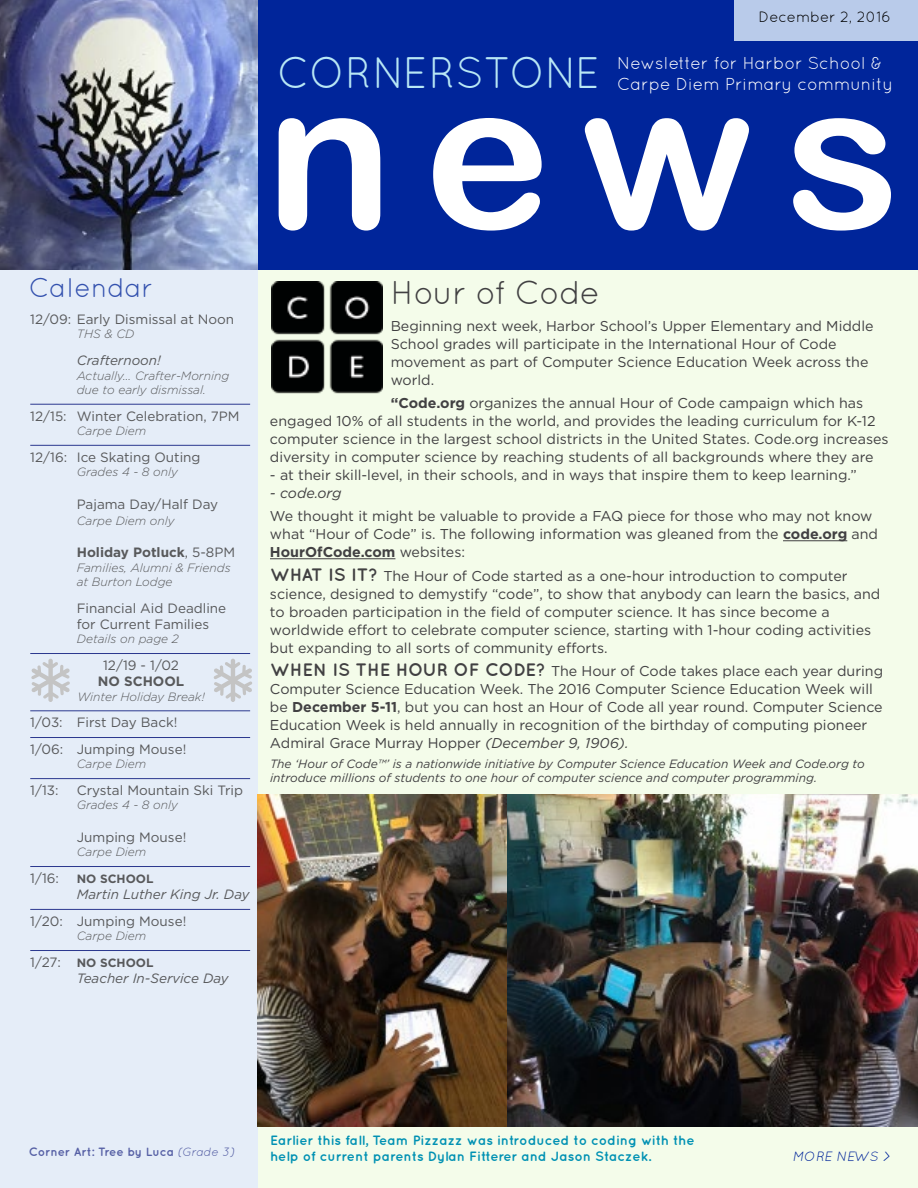
<style>
.page{position:relative;width:918px;height:1188px;background:#fff}
.page>*{position:absolute;margin:0;border:0;box-sizing:border-box;transform-origin:0 0}
.t1{font:44.1px "Quicksand";letter-spacing:-.005em;color:#b8e7f5;scale:.95 1}
.t2{font:33px "Quicksand";letter-spacing:-.03em;color:#414042}
.t3{font:27px "Quicksand";color:#3351ae}
.t4{font:17.25px/20.7px "Quicksand";color:#fff}
.t5{font:15px "Quicksand";color:#000}
.t6{font:14.25px/18px "Gotham";color:#414042}
.t7{font:italic 14.25px "Gotham";color:#414042}
.t8{font:13.5px/16.2px "Gotham";color:#58595b}
.t9{font:700 13.5px/16.2px "Quicksand";color:#0091b3}
.t10{font:italic 13.5px "Gotham";color:#58595b}
.t11{font:700 13.5px "Gotham";color:#58595b}
.t12{font:italic 13.5px "Quicksand";color:#00259a}
.t13{font:italic 300 12px/14.4px "Gotham";color:#58595b}
.t14{font:italic 12px/14.4px "Gotham";color:#414042}
.t15{font:700 12px "Quicksand";color:#5660a5}
.t16{font:700 12px "Gotham";color:#58595b}
.s1{font-weight:400}
.s2{font-weight:400;font-size:13.5px}
.s3{font-weight:700}
.s4{font-family:"Quicksand";font-weight:700;font-size:18px}
.s5{font-style:italic}
.s6{font-weight:400;font-style:italic}
</style>
<div class="page">
<div style="left:257px;top:268px;width:661px;height:920px;background:#f4fcea"></div>
<img style="left:257px;top:794px;width:661px;height:332px">
<div style="left:257px;top:0;width:661px;height:269px;background:#00259a"></div>
<div style="left:0;top:268px;width:257px;height:920px;background:#e5edf8"></div>
<svg style="left:279px;top:118px;width:101px;height:113px"></svg>
<svg style="left:433px;top:118px;width:109px;height:113px"></svg>
<svg style="left:585px;top:118px;width:164px;height:113px"></svg>
<svg style="left:793px;top:118px;width:98px;height:113px"></svg>
<hr style="left:30px;top:404px;width:220px;height:1px;background:#2b388f">
<hr style="left:30px;top:445px;width:220px;height:1px;background:#2b388f">
<hr style="left:30px;top:653px;width:220px;height:1px;background:#2b388f">
<hr style="left:30px;top:711px;width:220px;height:1px;background:#2b388f">
<hr style="left:30px;top:737px;width:220px;height:1px;background:#2b388f">
<hr style="left:30px;top:778px;width:220px;height:1px;background:#2b388f">
<hr style="left:30px;top:866px;width:220px;height:1px;background:#2b388f">
<hr style="left:30px;top:909px;width:220px;height:1px;background:#2b388f">
<hr style="left:30px;top:950px;width:220px;height:1px;background:#2b388f">
<div style="left:734px;top:0;width:184px;height:40px;background:#b9cbea"></div>
<svg style="left:31px;top:659px;width:39px;height:43px"></svg>
<svg style="left:214px;top:659px;width:38px;height:43px"></svg>
<hr style="left:783px;top:540px;width:64px;height:1px;background:#414042">
<hr style="left:270px;top:558px;width:125px;height:1px;background:#414042">
<img style="left:0;top:0;width:257px;height:269px">
<img style="left:271px;top:282px;width:111px;height:112px">
<p class="t5" style="left:759px;top:8px;width:134px">December 2, 2016</p>
<h1 class="t1" style="left:277px;top:47px;width:341px">CORNERSTONE</h1>
<p class="t4" style="left:617px;top:53px;width:278px">Newsletter for Harbor School &amp;<br>Carpe Diem Primary community</p>
<h3 class="t3" style="left:29px;top:272px;width:126px">Calendar</h3>
<p class="t8" style="left:30px;top:311px;width:206px">12/09: Early Dismissal at Noon</p>
<p class="t13" style="left:77px;top:327px;width:59px">THS &amp; CD</p>
<p class="t10" style="left:77px;top:352px;width:86px">Crafternoon!</p>
<p class="t13" style="left:77px;top:368px;width:154px">Actually... Crafter-Morning due to early dismissal.</p>
<p class="t8" style="left:30px;top:407px;width:211px">12/15: Winter Celebration, 7PM</p>
<p class="t13" style="left:77px;top:423px;width:71px">Carpe Diem</p>
<p class="t8" style="left:30px;top:449px;width:172px">12/16: Ice Skating Outing</p>
<p class="t13" style="left:77px;top:464px;width:103px">Grades 4 - 8 only</p>
<p class="t8" style="left:77px;top:495px;width:143px">Pajama Day/Half Day</p>
<p class="t13" style="left:77px;top:513px;width:99px">Carpe Diem only</p>
<p class="t11" style="left:77px;top:543px;width:160px">Holiday Potluck<span class="s1">, 5-8PM</span></p>
<p class="t13" style="left:77px;top:560px;width:155px">Families, Alumni &amp; Friends at Burton Lodge</p>
<p class="t8" style="left:77px;top:599px;width:151px">Financial Aid Deadline for Current Families</p>
<p class="t13" style="left:77px;top:631px;width:104px">Details on page 2</p>
<p class="t8" style="left:103px;top:657px;width:77px">12/19 - 1/02</p>
<p class="t11" style="left:98px;top:672px;width:88px">NO SCHOOL</p>
<p class="t13" style="left:77px;top:689px;width:129px">Winter Holiday Break!</p>
<p class="t8" style="left:30px;top:709px;width:158px;line-height:26.7px">1/03: First Day Back!<br>1/06: Jumping Mouse!</p>
<p class="t13" style="left:77px;top:757px;width:71px">Carpe Diem</p>
<p class="t8" style="left:30px;top:782px;width:30px">1/13:</p>
<p class="t8" style="left:77px;top:782px;width:168px">Crystal Mountain Ski Trip</p>
<p class="t13" style="left:77px;top:798px;width:103px">Grades 4 - 8 only</p>
<p class="t8" style="left:77px;top:829px;width:111px">Jumping Mouse!</p>
<p class="t13" style="left:77px;top:844px;width:71px">Carpe Diem</p>
<p class="t8" style="left:30px;top:870px;width:30px">1/16:</p>
<p class="t16" style="left:77px;top:871px;width:78px">NO SCHOOL</p>
<p class="t10" style="left:77px;top:886px;width:174px">Martin Luther King Jr. Day</p>
<p class="t8" style="left:30px;top:913px;width:158px">1/20: Jumping Mouse!</p>
<p class="t13" style="left:77px;top:928px;width:71px">Carpe Diem</p>
<p class="t16" style="left:30px;top:955px;width:125px"><span class="s2">1/27:</span> NO SCHOOL</p>
<p class="t10" style="left:77px;top:970px;width:153px">Teacher In-Service Day</p>
<h2 class="t2" style="left:391px;top:273px;width:211px">Hour of Code</h2>
<p class="t6" style="left:391px;top:316px;width:484px">Beginning next week, Harbor School’s Upper Elementary and Middle School grades will participate in the International Hour of Code movement as part of Computer Science Education Week across the world.</p>
<p class="t6" style="left:270px;top:394px;width:620px;text-indent:121px"><span class="s3">“Code.org</span> organizes the annual Hour of Code campaign which has engaged 10% of all students in the world, and provides the leading curriculum for K-12 computer science in the largest school districts in the United States. Code.org increases diversity in computer science by reaching students of all backgrounds where they are</p>
<p class="t6" style="left:270px;top:466px;width:588px">- at their skill-level, in their schools, and in ways that inspire them to keep learning.”</p>
<p class="t7" style="left:270px;top:484px;width:73px">- code.org</p>
<p class="t6" style="left:270px;top:507px;width:610px">We thought it might be valuable to provide a FAQ piece for those who may not know what “Hour of Code” is. The following information was gleaned from the <span class="s3">code.org</span> and<br><span class="s3">HourOfCode.com</span> websites:</p>
<p class="t6" style="left:270px;top:566px;width:612px"><span class="s4">WHAT IS IT?</span> The Hour of Code started as a one-hour introduction to computer science, designed to demystify “code”, to show that anybody can learn the basics, and to broaden participation in the field of computer science. It has since become a worldwide effort to celebrate computer science, starting with 1-hour coding activities but expanding to all sorts of community efforts.</p>
<p class="t6" style="left:270px;top:662px;width:615px"><span class="s4">WHEN IS THE HOUR OF CODE?</span> The Hour of Code takes place each year during Computer Science Education Week. The 2016 Computer Science Education Week will be <span class="s3">December 5-11</span>, but you can host an Hour of Code all year round. Computer Science Education Week is held annually in recognition of the birthday of computing pioneer Admiral Grace Murray Hopper <span class="s5">(December 9, 1906).</span></p>
<p class="t14" style="left:270px;top:756px;width:596px">The ‘Hour of Code™’ is a nationwide initiative by Computer Science Education Week and Code.org to introduce millions of students to one hour of computer science and computer programming.</p>
<p class="t15" style="left:29px;top:1145px;width:208px">Corner Art: Tree by Luca <span class="s6">(Grade 3)</span></p>
<p class="t9" style="left:270px;top:1132px;width:426px">Earlier this fall, Team Pizzazz was introduced to coding with the help of current parents Dylan Fitterer and Jason Staczek.</p>
<p class="t12" style="left:793px;top:1149px;width:100px">MORE NEWS &gt;</p>
</div>
